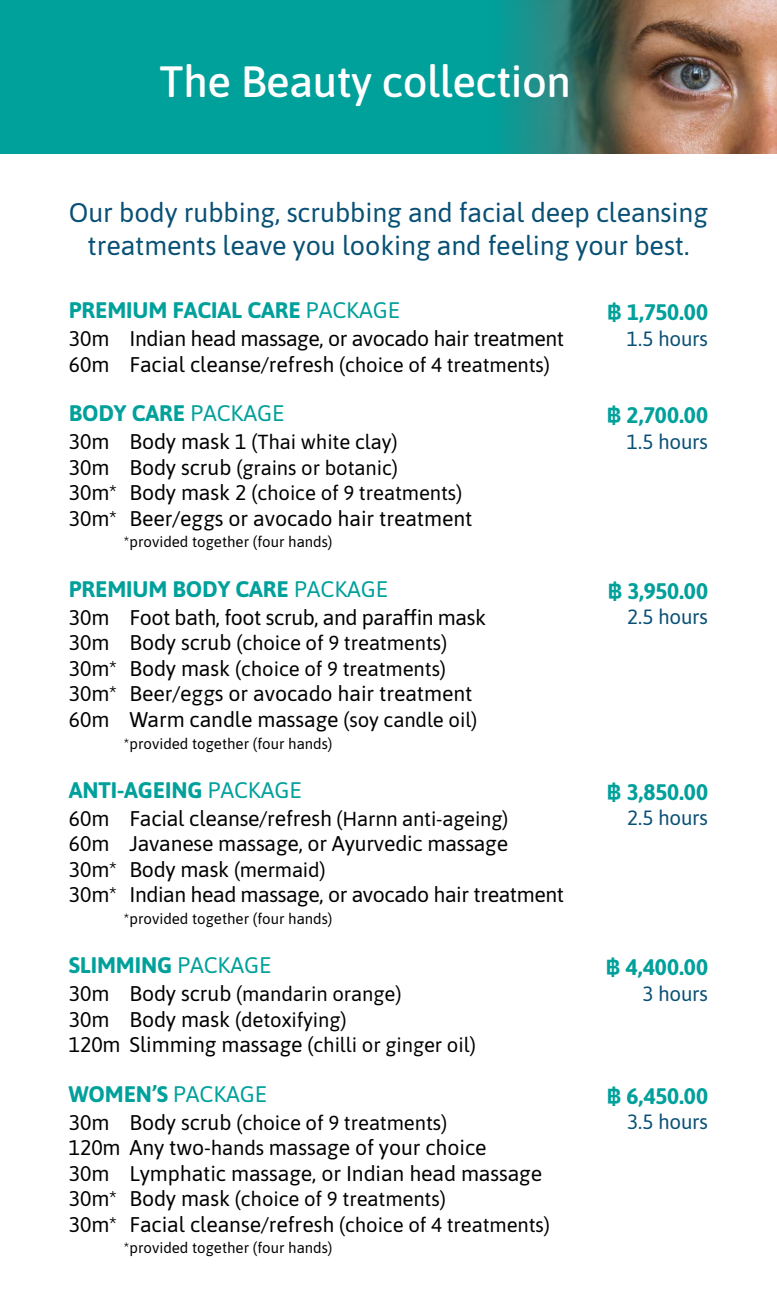
<style>
.page{position:relative;width:777px;height:1309px;background:#fff}
.page>*{position:absolute;margin:0;border:0;box-sizing:border-box;transform-origin:0 0}
.t1{font:500 43.75px "Asap";letter-spacing:-.01em;color:#fff}
.t2{font:26.88px/33.1px "Asap";letter-spacing:-.005em;color:#085075;text-align:center}
.t3{font:700 22.5px "Asap";letter-spacing:-.005em;color:#00a09b}
.t4{font:21.25px/25.5px "Asap";letter-spacing:-.005em;color:#000}
.t5{font:20.62px "Asap";letter-spacing:-.015em;color:#085075}
.t6{font:20.31px/25.5px "Asap";letter-spacing:-.005em;color:#000}
.t7{font:15px "Asap";color:#000}
.s1{font-weight:400}
.s2{font-family:"IBM Plex Thai"}
.s3{font-size:20.31px}
.s4{font-size:21.25px}
</style>
<div class="page">
<div style="left:0;top:0;width:776px;height:153px;background:#00a09b"></div>
<img style="left:506px;top:0;width:270px;height:153px">
<h1 class="t1" style="left:159px;top:51px;width:413px">The Beauty collection</h1>
<p class="t2" style="left:69px;top:194px;width:640px">Our body rubbing, scrubbing and facial deep cleansing treatments leave you looking and feeling your best.</p>
<p class="t3" style="left:69px;top:294px;width:332px">PREMIUM FACIAL CARE <span class="s1">PACKAGE</span></p>
<p class="t3" style="left:606px;top:296px;width:103px"><span class="s2">฿</span> 1,750.00</p>
<p class="t4" style="left:69px;top:325px;width:42px">30m<br>60m</p>
<p class="t4" style="left:129px;top:325px;width:436px">Indian head massage, or avocado hair treatment<br>Facial cleanse/refresh <span class="s3">(choice of 4 treatments)</span></p>
<p class="t5" style="left:626px;top:324px;width:83px">1.5 hours</p>
<p class="t3" style="left:69px;top:397px;width:217px">BODY CARE <span class="s1">PACKAGE</span></p>
<p class="t3" style="left:606px;top:399px;width:103px"><span class="s2">฿</span> 2,700.00</p>
<p class="t4" style="left:69px;top:428px;width:50px">30m<br>30m<br>30m*<br>30m*</p>
<p class="t7" style="left:124px;top:532px;width:210px">*provided together (four hands)</p>
<p class="t5" style="left:626px;top:427px;width:83px">1.5 hours</p>
<p class="t6" style="left:129px;top:428px;width:334px"><span class="s4">Body mask 1</span> (Thai white clay)<br><span class="s4">Body scrub</span> (grains or botanic)<br><span class="s4">Body mask 2</span> (choice of 9 treatments)</p>
<p class="t4" style="left:129px;top:504px;width:344px">Beer/eggs or avocado hair treatment</p>
<p class="t3" style="left:69px;top:573px;width:321px">PREMIUM BODY CARE <span class="s1">PACKAGE</span></p>
<p class="t3" style="left:607px;top:575px;width:102px"><span class="s2">฿</span> 3,950.00</p>
<p class="t4" style="left:69px;top:603px;width:50px">30m<br>30m<br>30m*<br>30m*<br>60m</p>
<p class="t7" style="left:124px;top:733px;width:210px">*provided together (four hands)</p>
<p class="t4" style="left:129px;top:603px;width:358px">Foot bath, foot scrub, and paraffin mask</p>
<p class="t6" style="left:129px;top:629px;width:319px"><span class="s4">Body scrub</span> (choice of 9 treatments)<br><span class="s4">Body mask</span> (choice of 9 treatments)</p>
<p class="t4" style="left:129px;top:680px;width:349px">Beer/eggs or avocado hair treatment<br>Warm candle massage <span class="s3">(soy candle oil)</span></p>
<p class="t5" style="left:627px;top:603px;width:82px">2.5 hours</p>
<p class="t3" style="left:69px;top:774px;width:234px">ANTI-AGEING <span class="s1">PACKAGE</span></p>
<p class="t3" style="left:606px;top:776px;width:103px"><span class="s2">฿</span> 3,850.00</p>
<p class="t4" style="left:69px;top:804px;width:50px">60m<br>60m<br>30m*<br>30m*</p>
<p class="t7" style="left:124px;top:908px;width:210px">*provided together (four hands)</p>
<p class="t5" style="left:627px;top:804px;width:82px">2.5 hours</p>
<p class="t4" style="left:129px;top:804px;width:380px">Facial cleanse/refresh <span class="s3">(Harnn anti-ageing)<br></span>Javanese massage, or Ayurvedic massage</p>
<p class="t6" style="left:129px;top:856px;width:197px"><span class="s4">Body mask</span> (mermaid)</p>
<p class="t4" style="left:129px;top:881px;width:436px">Indian head massage, or avocado hair treatment</p>
<p class="t3" style="left:69px;top:949px;width:204px">SLIMMING <span class="s1">PACKAGE</span></p>
<p class="t3" style="left:605px;top:951px;width:104px"><span class="s2">฿</span> 4,400.00</p>
<p class="t4" style="left:69px;top:980px;width:408px">30m<br>30m<br>120m Slimming massage <span class="s3">(chilli or ginger oil)</span></p>
<p class="t6" style="left:129px;top:980px;width:273px"><span class="s4">Body scrub</span> (mandarin orange)<br><span class="s4">Body mask</span> (detoxifying)</p>
<p class="t5" style="left:642px;top:979px;width:67px">3 hours</p>
<p class="t3" style="left:69px;top:1077px;width:200px">WOMEN’S <span class="s1">PACKAGE</span></p>
<p class="t3" style="left:606px;top:1080px;width:103px"><span class="s2">฿</span> 6,450.00</p>
<p class="t4" style="left:69px;top:1108px;width:419px">30m<br>120m Any two-<span class="s3">hands</span> massage of your choice<br>30m<br>30m*<br>30m*</p>
<p class="t7" style="left:124px;top:1238px;width:210px">*provided together (four hands)</p>
<p class="t5" style="left:627px;top:1107px;width:82px">3.5 hours</p>
<p class="t6" style="left:129px;top:1109px;width:319px"><span class="s4">Body scrub</span> (choice of 9 treatments)</p>
<p class="t4" style="left:129px;top:1159px;width:414px">Lymphatic massage, or Indian head massage</p>
<p class="t6" style="left:129px;top:1185px;width:318px"><span class="s4">Body mask</span> (choice of 9 treatments)</p>
<p class="t4" style="left:129px;top:1210px;width:422px">Facial cleanse/refresh <span class="s3">(choice of 4 treatments)</span></p>
</div>
